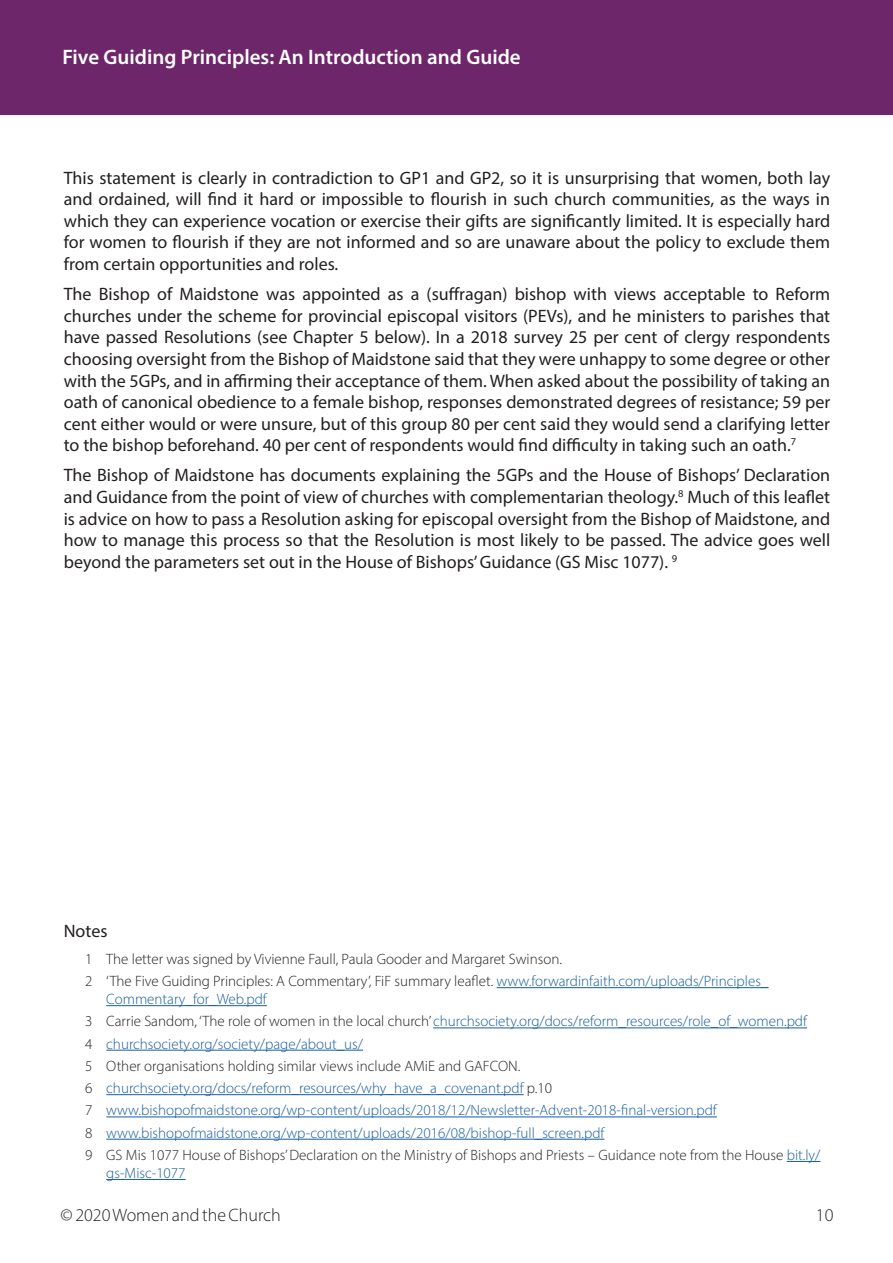
<style>
.page{position:relative;width:893px;height:1263px;background:#fff}
.page>*{position:absolute;margin:0;border:0;box-sizing:border-box;transform-origin:0 0}
.t1{font:600 21px "Myriad Pro";color:#fff}
.t2{font:18px/21.6px "Myriad Pro";color:#231f20;text-align:justify}
.t3{font:300 18px "Myriad Pro";color:#231f20}
.t4{font:300 15px/22.2px "Myriad Pro";color:#175d9e}
.t5{font:300 15px/22.2px "Myriad Pro";color:#231f20}
.s1{color:#175d9e}
.s2{color:#231f20}
</style>
<div class="page">
<div style="left:0;top:0;width:892px;height:115px;background:#6c2669"></div>
<hr style="left:497px;top:987px;width:271px;height:1px;background:#175d9e">
<hr style="left:106px;top:1005px;width:161px;height:1px;background:#175d9e">
<hr style="left:433px;top:1027px;width:374px;height:1px;background:#175d9e">
<hr style="left:106px;top:1050px;width:257px;height:1px;background:#175d9e">
<hr style="left:106px;top:1094px;width:418px;height:1px;background:#175d9e">
<hr style="left:106px;top:1116px;width:611px;height:1px;background:#175d9e">
<hr style="left:106px;top:1139px;width:498px;height:1px;background:#175d9e">
<hr style="left:787px;top:1161px;width:33px;height:1px;background:#175d9e">
<hr style="left:106px;top:1179px;width:80px;height:1px;background:#175d9e">
<p class="t1" style="left:62px;top:43px;width:460px">Five Guiding Principles: An Introduction and Guide</p>
<p class="t2" style="left:64px;top:166px;width:768px">This statement is clearly in contradiction to GP1 and GP2, so it is unsurprising that women, both lay and ordained, will find it hard or impossible to flourish in such church communities, as the ways in which they can experience vocation or exercise their gifts are significantly limited. It is especially hard for women to flourish if they are not informed and so are unaware about the policy to exclude them from certain opportunities and roles.</p>
<p class="t2" style="left:64px;top:283px;width:768px">The Bishop of Maidstone was appointed as a (suffragan) bishop with views acceptable to Reform churches under the scheme for provincial episcopal visitors (PEVs), and he ministers to parishes that have passed Resolutions (see Chapter 5 below). In a 2018 survey 25 per cent of clergy respondents choosing oversight from the Bishop of Maidstone said that they were unhappy to some degree or other with the 5GPs, and in affirming their acceptance of them. When asked about the possibility of taking an oath of canonical obedience to a female bishop, responses demonstrated degrees of resistance; 59 per cent either would or were unsure, but of this group 80 per cent said they would send a clarifying letter to the bishop beforehand. 40 per cent of respondents would find difficulty in taking such an oath.<sup>7</sup></p>
<p class="t2" style="left:64px;top:464px;width:768px">The Bishop of Maidstone has documents explaining the 5GPs and the House of Bishops’ Declaration and Guidance from the point of view of churches with complementarian theology.<sup>8</sup> Much of this leaflet is advice on how to pass a Resolution asking for episcopal oversight from the Bishop of Maidstone, and how to manage this process so that the Resolution is most likely to be passed. The advice goes well beyond the parameters set out in the House of Bishops’ Guidance (GS Misc 1077). <sup>9</sup></p>
<p class="t2" style="left:64px;top:920px;width:45px">Notes</p>
<p class="t5" style="left:85px;top:948px;width:685px">1 The letter was signed by Vivienne Faull, Paula Gooder and Margaret Swinson.<br>2 ‘The Five Guiding Principles: A Commentary’, FiF summary leaflet. <span class="s1">www.forwardinfaith.com/uploads/Principles_</span></p>
<p class="t4" style="left:85px;top:988px;width:737px;text-indent:21px">Commentary_for_Web.pdf<br><span class="s2">3 Carrie Sandom, ‘The role of women in the local church’</span> churchsociety.org/docs/reform_resources/role_of_women.pdf<br><span class="s2">4</span> churchsociety.org/society/page/about_us/<br><span class="s2">5 Other organisations holding similar views include AMiE and GAFCON.<br>6</span> churchsociety.org/docs/reform_resources/why_have_a_covenant.pdf <span class="s2">p.10<br>7</span> www.bishopofmaidstone.org/wp-content/uploads/2018/12/Newsletter-Advent-2018-final-version.pdf<br><span class="s2">8</span> www.bishopofmaidstone.org/wp-content/uploads/2016/08/bishop-full_screen.pdf<br><span class="s2">9 GS Mis 1077 House of Bishops’ Declaration on the Ministry of Bishops and Priests – Guidance note from the House</span> bit.ly/</p>
<p class="t4" style="left:106px;top:1162px;width:81px">gs-Misc-1077</p>
<p class="t3" style="left:61px;top:1204px;width:222px">© 2020 Women and the Church</p>
<p class="t3" style="left:816px;top:1204px;width:19px">10</p>
</div>
